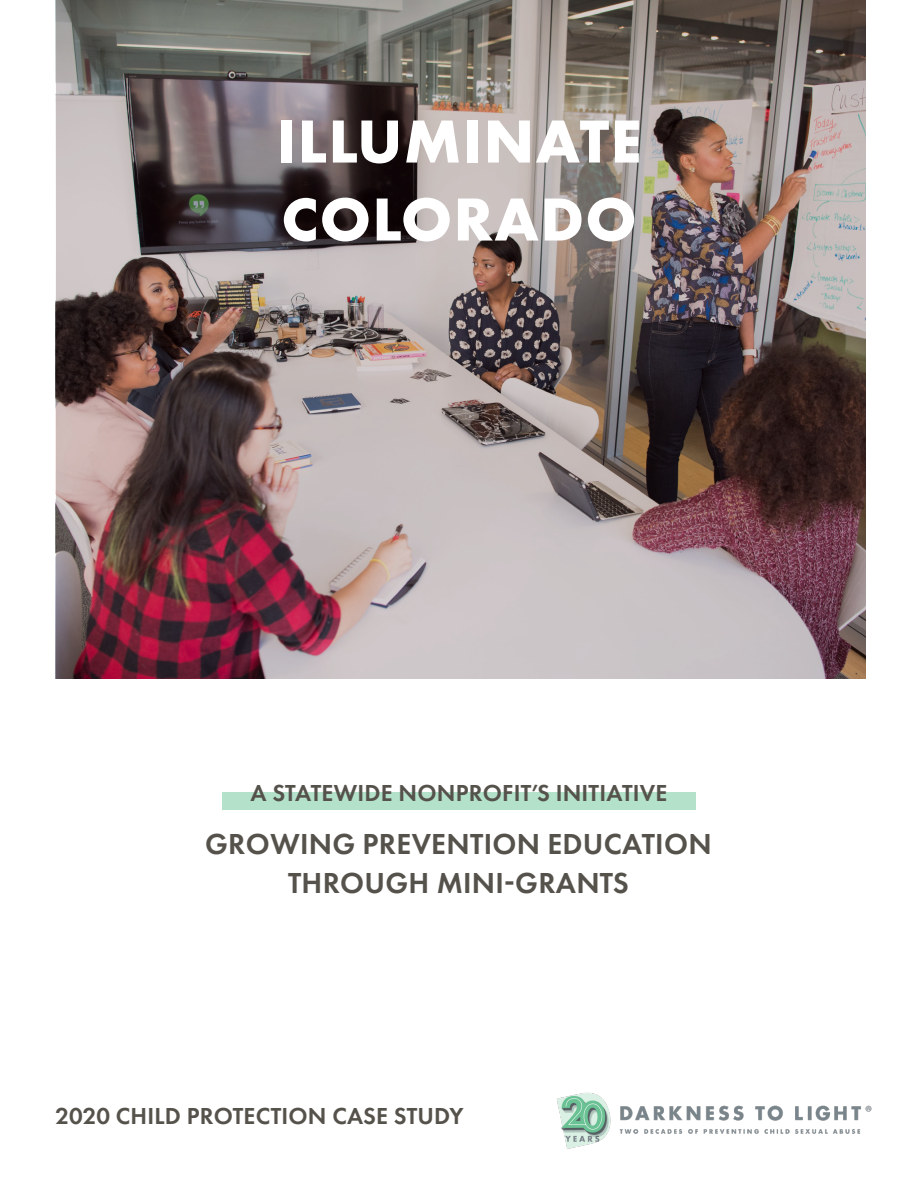
<style>
.page{position:relative;width:918px;height:1188px;background:#fff}
.page>*{position:absolute;margin:0;border:0;box-sizing:border-box;transform-origin:0 0}
.t1{font:700 63px/78px "Futura PT";letter-spacing:.02em;color:#fff}
.Subhead_1{font:600 30px/39px "Futura PT";letter-spacing:.01em;color:#55514b;text-align:center}
.Subhead_2{font:600 24px "Futura PT";letter-spacing:.01em;color:#55514b}
</style>
<div class="page">
<div style="left:222px;top:793px;width:474px;height:17px;background:#b3e1ca"></div>
<img style="left:56px;top:0;width:810px;height:678px">
<img style="left:557px;top:1092px;width:315px;height:57px">
<p class="t1" style="left:277px;top:101px;width:366px">ILLUMINATE<br>COLORADO</p>
<p class="Subhead_2" style="left:250px;top:778px;width:419px">A STATEWIDE NONPROFIT’S INITIATIVE</p>
<p class="Subhead_1" style="left:205px;top:824px;width:508px">GROWING PREVENTION EDUCATION<br>THROUGH MINI-GRANTS</p>
<p class="Subhead_2" style="left:56px;top:1101px;width:409px">2020 CHILD PROTECTION CASE STUDY</p>
</div>
